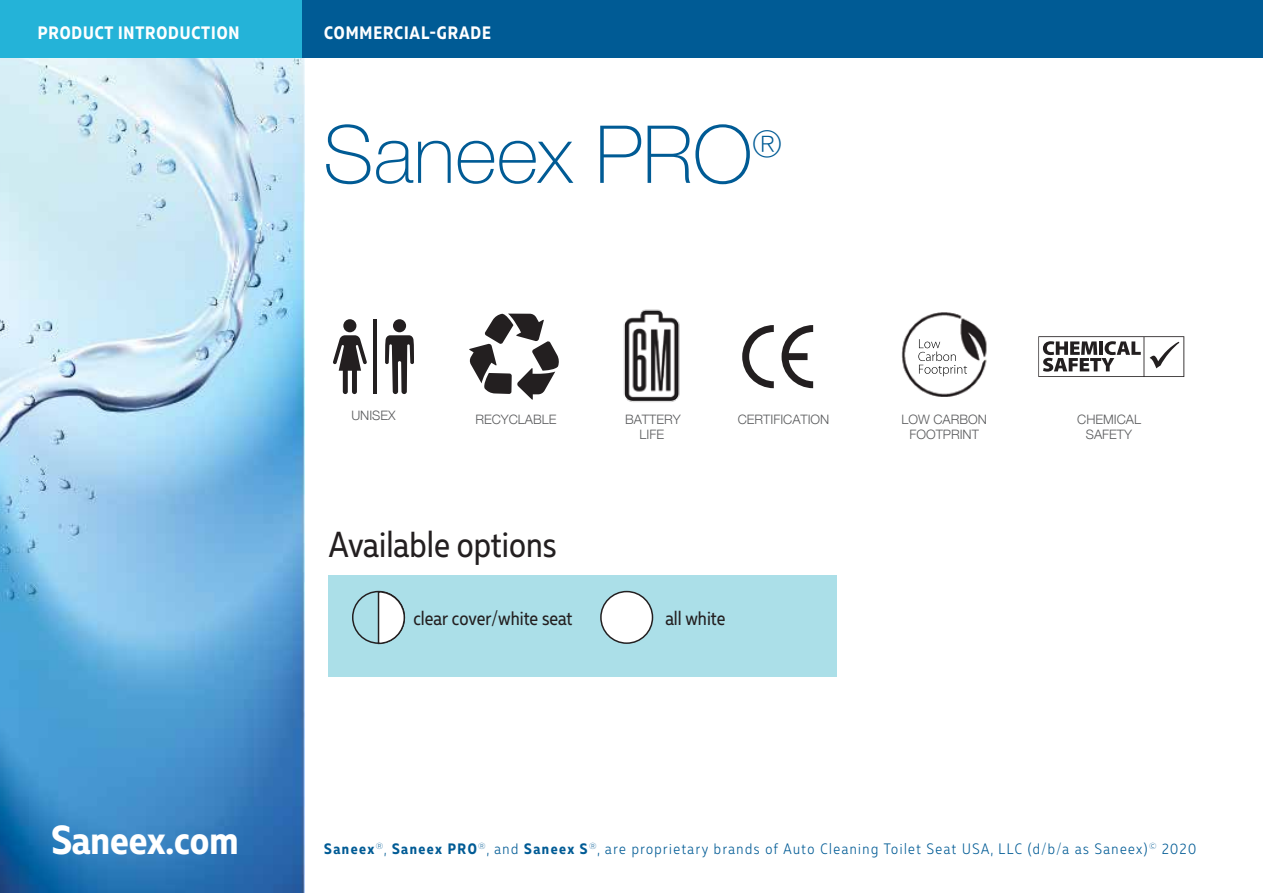
<style>
.page{position:relative;width:1263px;height:893px;background:#fff}
.page>*{position:absolute;margin:0;border:0;box-sizing:border-box;transform-origin:0 0}
.t1{font:100 80.1px "Helvetica Neue";color:#005b95}
.t2{font:700 40.5px "Muller Narrow";color:#fff}
.t3{font:36.15px "Muller Narrow";color:#231f20}
.t4{font:19.5px "Muller Narrow";color:#231f20}
.t5{font:700 18px "Muller Narrow";letter-spacing:.05em;color:#fff}
.t6{font:300 15.15px "Muller Narrow";letter-spacing:.1em;color:#005b95}
.t7{font:300 13.05px/15.6px "Helvetica Neue";color:#595a5c;text-align:center}
.s1{font-weight:700}
</style>
<div class="page">
<div style="left:329px;top:576px;width:508px;height:101px;background:#abdfe8"></div>
<div style="left:352px;top:591px;width:53px;height:53px;border:2px solid #231f20;border-radius:50%"></div>
<svg style="left:377px;top:590px;width:29px;height:55px"></svg>
<div style="left:601px;top:592px;width:51px;height:51px;background:#fff;border-radius:50%"></div>
<div style="left:600px;top:591px;width:53px;height:53px;border:2px solid #231f20;border-radius:50%"></div>
<svg style="left:469px;top:314px;width:90px;height:86px"></svg>
<img style="left:623px;top:309px;width:57px;height:93px">
<svg style="left:742px;top:325px;width:32px;height:63px"></svg>
<svg style="left:781px;top:325px;width:32px;height:63px"></svg>
<svg style="left:1038px;top:336px;width:146px;height:41px"></svg>
<div style="left:343px;top:319px;width:13px;height:13px;background:#231f20;border-radius:50%"></div>
<svg style="left:333px;top:335px;width:34px;height:59px"></svg>
<div style="left:393px;top:319px;width:13px;height:13px;background:#231f20;border-radius:50%"></div>
<svg style="left:385px;top:335px;width:29px;height:59px"></svg>
<hr style="left:373px;top:319px;width:4px;height:75px;background:#231f20">
<img style="left:901px;top:312px;width:86px;height:84px">
<svg style="left:918px;top:339px;width:49px;height:37px"></svg>
<img style="left:0;top:58px;width:305px;height:835px">
<div style="left:0;top:0;width:1263px;height:58px;background:#24b3d8"></div>
<div style="left:303px;top:0;width:960px;height:58px;background:#005b95"></div>
<p class="t5" style="left:38px;top:21px;width:203px">PRODUCT INTRODUCTION</p>
<p class="t5" style="left:324px;top:21px;width:168px">COMMERCIAL-GRADE</p>
<h1 class="t1" style="left:323px;top:94px;width:460px">Saneex PRO<sup>®</sup></h1>
<p class="t7" style="left:351px;top:406px;width:46px">UNISEX</p>
<p class="t7" style="left:475px;top:410px;width:83px">RECYCLABLE</p>
<p class="t7" style="left:625px;top:410px;width:57px">BATTERY</p>
<p class="t7" style="left:738px;top:410px;width:93px">CERTIFICATION</p>
<p class="t7" style="left:901px;top:410px;width:87px">LOW CARBON<br>FOOTPRINT</p>
<p class="t7" style="left:1077px;top:410px;width:65px">CHEMICAL<br>SAFETY</p>
<p class="t7" style="left:639px;top:426px;width:26px">LIFE</p>
<h3 class="t3" style="left:329px;top:522px;width:229px">Available options</h3>
<h2 class="t2" style="left:51px;top:814px;width:189px">Saneex.com</h2>
<p class="t4" style="left:413px;top:606px;width:161px">clear cover/white seat</p>
<p class="t4" style="left:665px;top:606px;width:62px">all white</p>
<p class="t6" style="left:324px;top:839px;width:873px"><span class="s1">Saneex</span><sup>®</sup>, <span class="s1">Saneex PRO</span><sup>®</sup>, and <span class="s1">Saneex S</span><sup>®</sup>, are proprietary brands of Auto Cleaning Toilet Seat USA, LLC (d/b/a as Saneex)<sup>©</sup> 2020</p>
</div>
